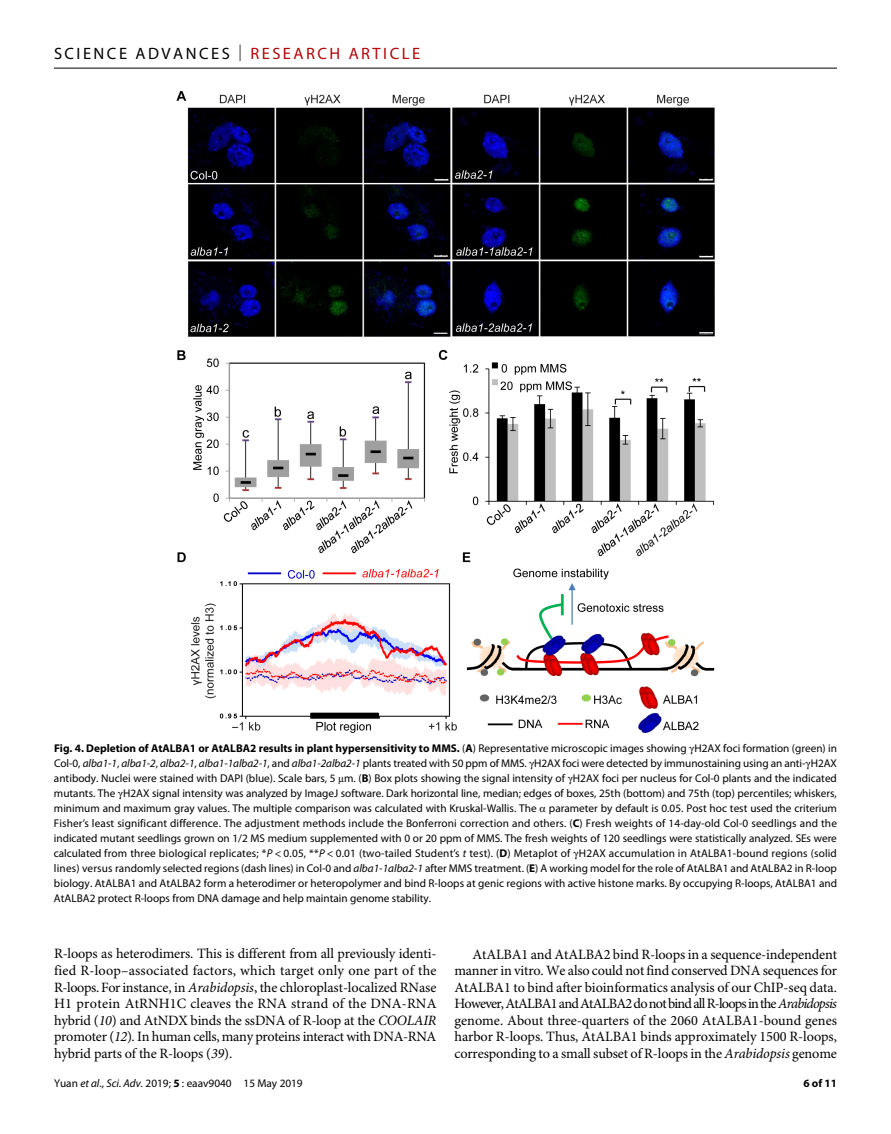
<style>
.page{position:relative;width:891px;height:1134px;background:#fff}
.page>*{position:absolute;margin:0;border:0;box-sizing:border-box;transform-origin:0 0}
.t1{font:16.5px "Myriad Pro";letter-spacing:.15em;color:#000}
.t2{font:14.25px/16.5px "Minion Pro";letter-spacing:-.01em;color:#000;text-align:justify}
.t3{font:11.25px/15px "Myriad Pro";color:#000;text-align:justify}
.t4{font:700 11.25px "Myriad Pro";color:#000}
.s1{font-weight:300}
.s2{color:#b10508}
.s3{font-weight:700}
.s4{font-style:italic}
</style>
<div class="page">
<hr style="left:54px;top:68px;width:783px;height:1px;background:#000">
<img style="left:176px;top:90px;width:539px;height:643px">
<h1 class="t1" style="left:54px;top:40px;width:368px">SCIENCE ADVANCES <span class="s1">|</span> <span class="s2">RESEARCH ARTICLE</span></h1>
<p class="t3" style="left:54px;top:741px;width:785px"><span class="s3">Fig. 4. Depletion of AtALBA1 or AtALBA2 results in plant hypersensitivity to MMS.</span> (<span class="s3">A</span>) Representative microscopic images showing H2AX foci formation (green) in Col-0, <span class="s4">alba1-1</span>, <span class="s4">alba1-2</span>, <span class="s4">alba2-1</span>, <span class="s4">alba1-1alba2-1</span>, and <span class="s4">alba1-2alba2-1</span> plants treated with 50 ppm of MMS. H2AX foci were detected by immunostaining using an anti- H2AX antibody. Nuclei were stained with DAPI (blue). Scale bars, 5 m. (<span class="s3">B</span>) Box plots showing the signal intensity of H2AX foci per nucleus for Col-0 plants and the indicated mutants. The H2AX signal intensity was analyzed by ImageJ software. Dark horizontal line, median; edges of boxes, 25th (bottom) and 75th (top) percentiles; whiskers, minimum and maximum gray values. The multiple comparison was calculated with Kruskal-Wallis. The parameter by default is 0.05. Post hoc test used the criterium Fisher’s least significant difference. The adjustment methods include the Bonferroni correction and others. (<span class="s3">C</span>) Fresh weights of 14-day-old Col-0 seedlings and the indicated mutant seedlings grown on 1/2 MS medium supplemented with 0 or 20 ppm of MMS. The fresh weights of 120 seedlings were statistically analyzed. SEs were calculated from three biological replicates; *<span class="s4">P</span> &lt; 0.05, **<span class="s4">P</span> &lt; 0.01 (two-tailed Student’s <span class="s4">t</span> test). (<span class="s3">D</span>) Metaplot of H2AX accumulation in AtALBA1-bound regions (solid lines) versus randomly selected regions (dash lines) in Col-0 and <span class="s4">alba1-1alba2-1</span> after MMS treatment. (<span class="s3">E</span>) A working model for the role of AtALBA1 and AtALBA2 in R-loop biology. AtALBA1 and AtALBA2 form a heterodimer or heteropolymer and bind R-loops at genic regions with active histone marks. By occupying R-loops, AtALBA1 and AtALBA2 protect R-loops from DNA damage and help maintain genome stability.</p>
<p class="t2" style="left:54px;top:947px;width:384px">R-loops as heterodimers. This is different from all previously identi&shy;fied R-loop–associated factors, which target only one part of the R-loops. For instance, in <span class="s4">Arabidopsis</span>, the chloroplast-localized RNase H1 protein AtRNH1C cleaves the RNA strand of the DNA-RNA hybrid (<span class="s4">10</span>) and AtNDX binds the ssDNA of R-loop at the <span class="s4">COOLAIR </span>promoter (<span class="s4">12</span>). In human cells, many proteins interact with DNA-RNA hybrid parts of the R-loops (<span class="s4">39</span>).</p>
<p class="t2" style="left:454px;top:947px;width:384px;text-indent:18px">AtALBA1 and AtALBA2 bind R-loops in a sequence-independent manner in vitro. We also could not find conserved DNA sequences for AtALBA1 to bind after bioinformatics analysis of our ChIP-seq data.<br>However, AtALBA1 and AtALBA2 do not bind all R-loops in the <span class="s4">Arabidopsis </span>genome. About three-quarters of the 2060 AtALBA1-bound genes harbor R-loops. Thus, AtALBA1 binds approximately 1500 R-loops, corresponding to a small subset of R-loops in the <span class="s4">Arabidopsis</span> genome</p>
<p class="t3" style="left:54px;top:1076px;width:250px">Yuan <span class="s4">et al</span>., <span class="s4">Sci. Adv.</span> 2019; <span class="s3">5</span> : eaav9040 15 May 2019</p>
<p class="t4" style="left:803px;top:1074px;width:35px">6 of 11</p>
</div>
